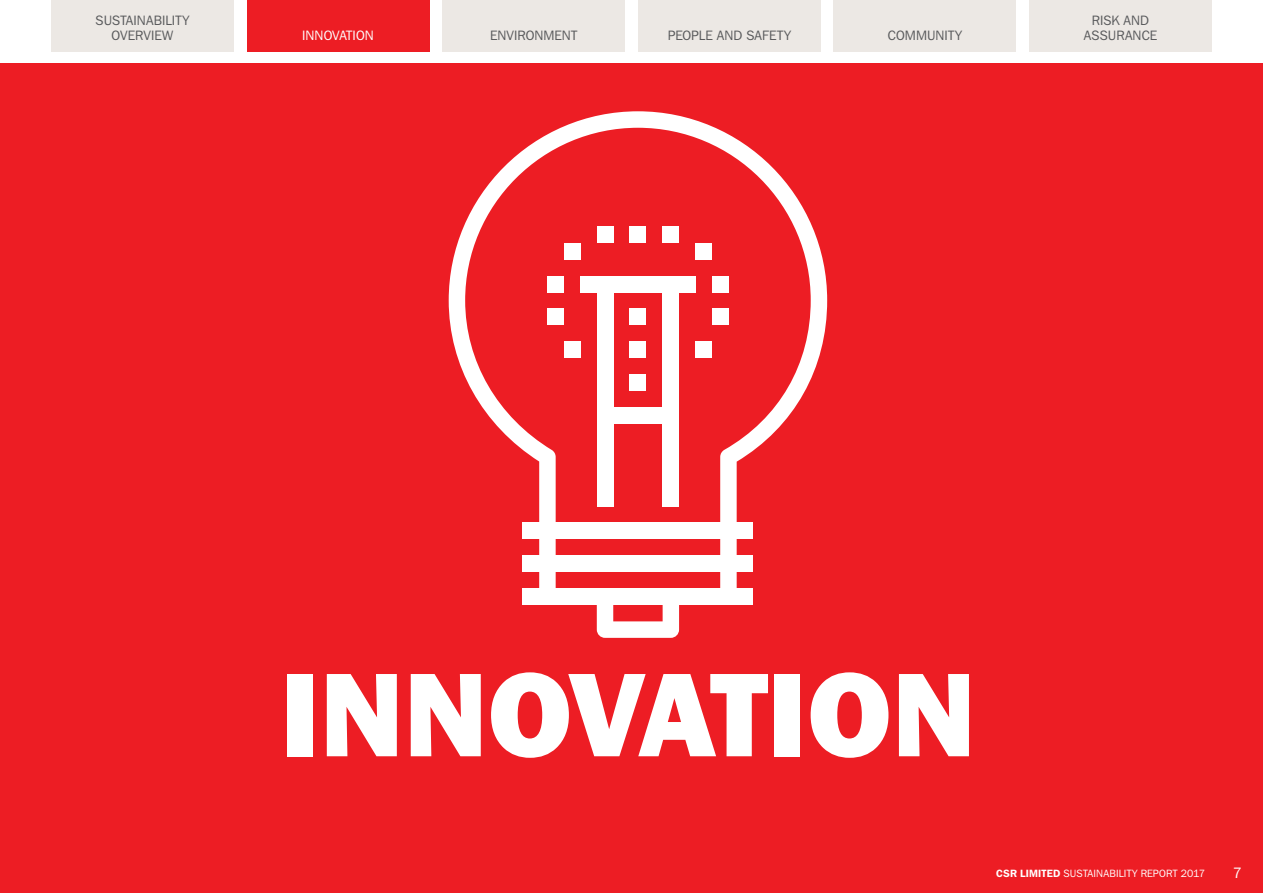
<style>
.page{position:relative;width:1263px;height:893px;background:#fff}
.page>*{position:absolute;margin:0;border:0;box-sizing:border-box;transform-origin:0 0}
.t1{font:800 118.5px "Franklin Gothic IT Cby BT";color:#fff}
.t2{font:15px "Franklin Gothic IT Cby BT";color:#fff}
.t3{font:13.5px/15px "Franklin Gothic IT Cby BT";letter-spacing:.005em;color:#58595b;text-align:center}
.t4{font:13.5px "Franklin Gothic IT Cby BT";color:#fff}
.t5{font:10.5px "Franklin Gothic IT Cby BT";letter-spacing:.015em;color:#fff}
.s1{font-weight:600}
</style>
<div class="page">
<div style="left:0;top:64px;width:1263px;height:829px;background:#ed1d24"></div>
<div style="left:51px;top:0;width:183px;height:51px;background:#ece8e4"></div>
<div style="left:833px;top:0;width:183px;height:51px;background:#ece8e4"></div>
<div style="left:638px;top:0;width:183px;height:51px;background:#ece8e4"></div>
<div style="left:1029px;top:0;width:183px;height:51px;background:#ece8e4"></div>
<div style="left:247px;top:0;width:182px;height:51px;background:#ed1d24"></div>
<div style="left:442px;top:0;width:183px;height:51px;background:#ece8e4"></div>
<div style="left:523px;top:588px;width:230px;height:17px;background:#fff"></div>
<svg style="left:597px;top:605px;width:82px;height:33px"></svg>
<svg style="left:449px;top:111px;width:378px;height:486px"></svg>
<div style="left:547px;top:309px;width:17px;height:16px;background:#fff"></div>
<div style="left:564px;top:243px;width:16px;height:16px;background:#fff"></div>
<div style="left:695px;top:243px;width:17px;height:16px;background:#fff"></div>
<div style="left:712px;top:309px;width:16px;height:16px;background:#fff"></div>
<div style="left:597px;top:226px;width:16px;height:17px;background:#fff"></div>
<div style="left:547px;top:276px;width:17px;height:16px;background:#fff"></div>
<div style="left:712px;top:276px;width:16px;height:16px;background:#fff"></div>
<div style="left:663px;top:226px;width:16px;height:17px;background:#fff"></div>
<div style="left:630px;top:226px;width:16px;height:17px;background:#fff"></div>
<div style="left:564px;top:342px;width:16px;height:16px;background:#fff"></div>
<div style="left:695px;top:342px;width:17px;height:16px;background:#fff"></div>
<p class="t3" style="left:96px;top:13px;width:95px">SUSTAINABILITY<br>OVERVIEW</p>
<p class="t3" style="left:1092px;top:13px;width:59px">RISK AND</p>
<p class="t4" style="left:302px;top:27px;width:73px">INNOVATION</p>
<p class="t3" style="left:490px;top:28px;width:89px">ENVIRONMENT</p>
<p class="t3" style="left:1084px;top:28px;width:75px">ASSURANCE</p>
<p class="t3" style="left:668px;top:28px;width:125px">PEOPLE AND SAFETY</p>
<p class="t3" style="left:888px;top:28px;width:76px">COMMUNITY</p>
<h1 class="t1" style="left:280px;top:639px;width:697px">INNOVATION</h1>
<p class="t5" style="left:996px;top:866px;width:210px"><span class="s1">CSR LIMITED</span> SUSTAINABILITY REPORT 2017</p>
<p class="t2" style="left:1233px;top:863px;width:10px">7</p>
</div>
